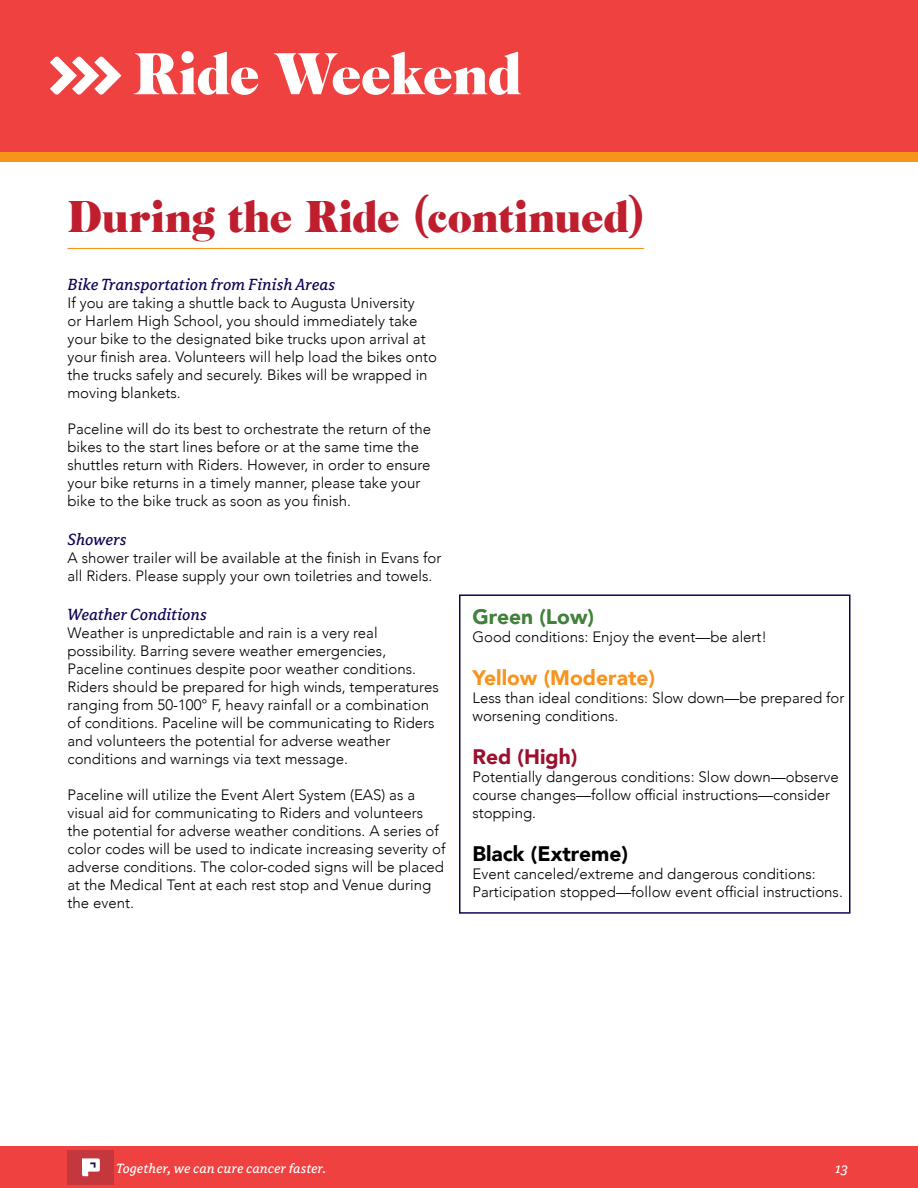
<style>
.page{position:relative;width:918px;height:1188px;background:#fff}
.page>*{position:absolute;margin:0;border:0;box-sizing:border-box;transform-origin:0 0}
.t1{font:54px "Cabernet JF Pro";letter-spacing:-.01em;color:#fff}
.t2{font:40.5px "Cabernet JF Pro";letter-spacing:-.005em;color:#be1e2d}
.t3{font:900 21px "Avenir";color:#f7941d}
.t4{font:900 21px "Avenir";color:#000}
.t5{font:900 21px "Avenir";color:#41813b}
.t6{font:900 21px "Avenir";color:#9c0f2e}
.t7{font:italic 18px "Avance Pro";color:#120453}
.t8{font:300 15px/18px "Avenir";color:#000}
.t9{font:italic 15px "Avance Pro";letter-spacing:.01em;color:#fff}
</style>
<div class="page">
<div style="left:0;top:141px;width:918px;height:21px;background:#f7941d"></div>
<div style="left:0;top:0;width:918px;height:151px;background:#ef4140"></div>
<div style="left:0;top:1146px;width:918px;height:42px;background:#ef4140"></div>
<div style="left:68px;top:1150px;width:46px;height:35px;background:#c4383d"></div>
<svg style="left:82px;top:1158px;width:18px;height:18px"></svg>
<svg style="left:50px;top:57px;width:71px;height:38px"></svg>
<hr style="left:68px;top:248px;width:576px;height:1px;background:#f7941d">
<div style="left:459px;top:594px;width:391px;height:320px;border:2px solid #120453"></div>
<h1 class="t1" style="left:133px;top:44px;width:390px">Ride Weekend</h1>
<h2 class="t2" style="left:68px;top:194px;width:578px">During the Ride (continued)</h2>
<p class="t7" style="left:68px;top:274px;width:269px">Bike Transportation from Finish Areas</p>
<p class="t8" style="left:68px;top:293px;width:371px">If you are taking a shuttle back to Augusta University<br>or Harlem High School, you should immediately take your bike to the designated bike trucks upon arrival at your finish area. Volunteers will help load the bikes onto the trucks safely and securely. Bikes will be wrapped in moving blankets.</p>
<p class="t8" style="left:68px;top:419px;width:365px">Paceline will do its best to orchestrate the return of the bikes to the start lines before or at the same time the shuttles return with Riders. However, in order to ensure your bike returns in a timely manner, please take your bike to the bike truck as soon as you finish.</p>
<p class="t7" style="left:68px;top:529px;width:60px">Showers</p>
<p class="t8" style="left:68px;top:548px;width:376px">A shower trailer will be available at the finish in Evans for all Riders. Please supply your own toiletries and towels.</p>
<p class="t7" style="left:68px;top:604px;width:141px">Weather Conditions</p>
<p class="t8" style="left:68px;top:623px;width:373px">Weather is unpredictable and rain is a very real possibility. Barring severe weather emergencies, Paceline continues despite poor weather conditions.<br>Riders should be prepared for high winds, temperatures ranging from 50-100° F, heavy rainfall or a combination of conditions. Paceline will be communicating to Riders and volunteers the potential for adverse weather conditions and warnings via text message.</p>
<p class="t8" style="left:68px;top:785px;width:379px">Paceline will utilize the Event Alert System (EAS) as a visual aid for communicating to Riders and volunteers the potential for adverse weather conditions. A series of color codes will be used to indicate increasing severity of adverse conditions. The color-coded signs will be placed at the Medical Tent at each rest stop and Venue during the event.</p>
<h3 class="t5" style="left:472px;top:599px;width:123px">Green (Low)</h3>
<p class="t8" style="left:472px;top:628px;width:296px">Good conditions: Enjoy the event—be alert!</p>
<h3 class="t3" style="left:472px;top:660px;width:184px">Yellow (Moderate)</h3>
<p class="t8" style="left:472px;top:689px;width:373px">Less than ideal conditions: Slow down—be prepared for worsening conditions.</p>
<h3 class="t6" style="left:472px;top:739px;width:106px">Red (High)</h3>
<p class="t8" style="left:472px;top:768px;width:368px">Potentially dangerous conditions: Slow down—observe course changes—follow official instructions—consider stopping.</p>
<h3 class="t4" style="left:472px;top:836px;width:157px">Black (Extreme)</h3>
<p class="t8" style="left:472px;top:865px;width:372px">Event canceled/extreme and dangerous conditions:<br>Participation stopped—follow event official instructions.</p>
<p class="t9" style="left:116px;top:1160px;width:211px">Together, we can cure cancer faster.</p>
<p class="t9" style="left:835px;top:1160px;width:15px">13</p>
</div>
